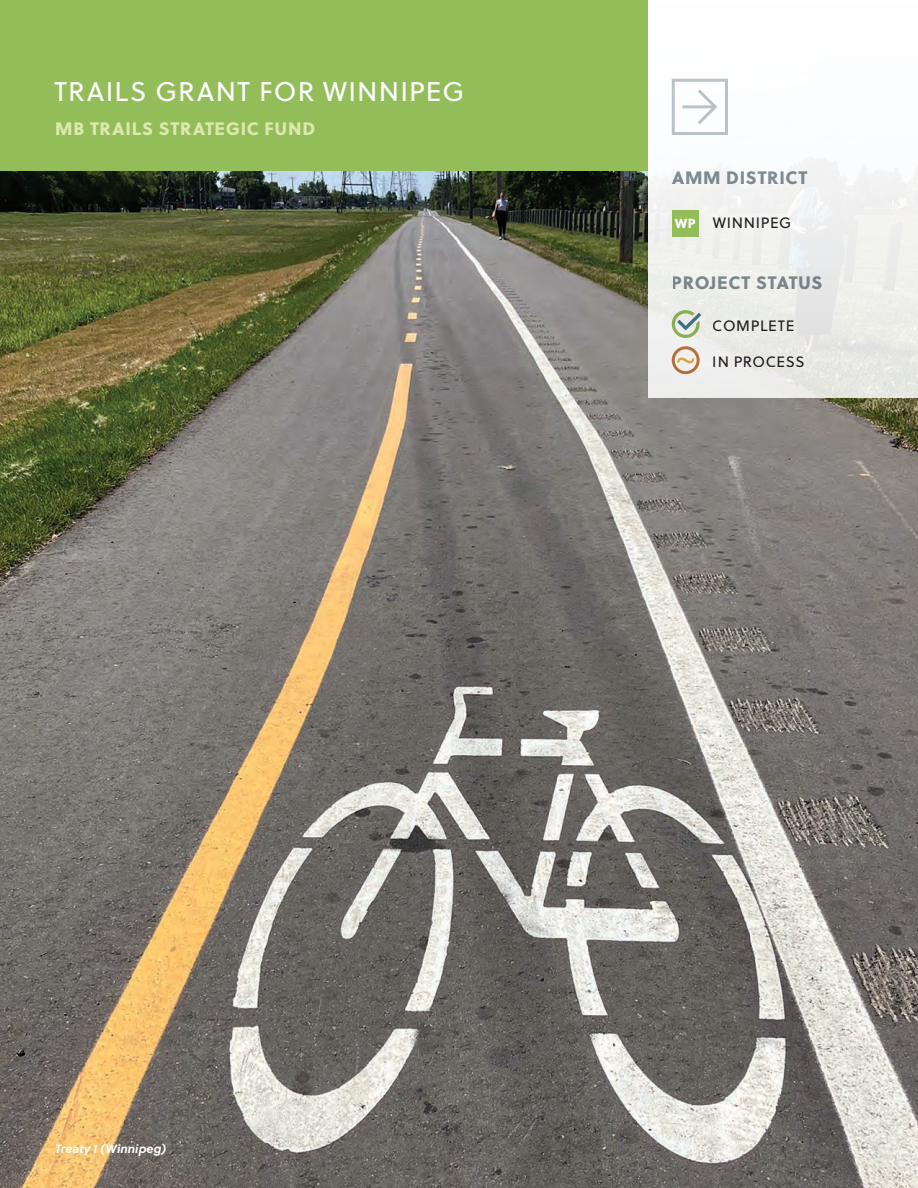
<style>
.page{position:relative;width:918px;height:1188px;background:#fff}
.page>*{position:absolute;margin:0;border:0;box-sizing:border-box;transform-origin:0 0}
.t1{font:27px "Soleil";letter-spacing:.045em;color:#fff}
.t2{font:18px "Soleil Xb";letter-spacing:.035em;color:#828f96}
.t3{font:18px "Soleil Xb";letter-spacing:.045em;color:#dce9ae}
.t4{font:15px "Soleil";letter-spacing:.045em;color:#231f20}
.t5{font:13.2px "Soleil Xb";color:#fff}
.t6{font:italic 700 12px "Soleil";color:#fff}
</style>
<div class="page">
<img style="left:0;top:171px;width:918px;height:1017px">
<div style="left:0;top:0;width:648px;height:171px;background:#93bd59"></div>
<div style="left:648px;top:0;width:270px;height:398px;background:linear-gradient(to bottom,#fff,#e7e7e4)"></div>
<hr style="left:682px;top:105px;width:33px;height:3px;background:#bcc4c9">
<svg style="left:695px;top:86px;width:24px;height:41px"></svg>
<div style="left:672px;top:79px;width:56px;height:56px;border:3px solid #bcc4c9"></div>
<svg style="left:677px;top:358px;width:17px;height:5px"></svg>
<div style="left:672px;top:346px;width:28px;height:28px;border:3px solid #c1753e;border-radius:50%"></div>
<svg style="left:672px;top:310px;width:29px;height:28px"></svg>
<div style="left:672px;top:210px;width:27px;height:27px;background:#93bd59"></div>
<h1 class="t1" style="left:54px;top:72px;width:412px">TRAILS GRANT FOR WINNIPEG</h1>
<p class="t3" style="left:55px;top:114px;width:262px">MB TRAILS STRATEGIC FUND</p>
<p class="t2" style="left:672px;top:164px;width:137px">AMM DISTRICT</p>
<p class="t4" style="left:713px;top:212px;width:80px">WINNIPEG</p>
<p class="t5" style="left:675px;top:213px;width:22px">WP</p>
<p class="t2" style="left:672px;top:268px;width:152px">PROJECT STATUS</p>
<p class="t4" style="left:713px;top:314px;width:83px">COMPLETE</p>
<p class="t4" style="left:713px;top:350px;width:93px">IN PROCESS</p>
<p class="t6" style="left:55px;top:1139px;width:112px">Treaty 1 (Winnipeg)</p>
</div>
